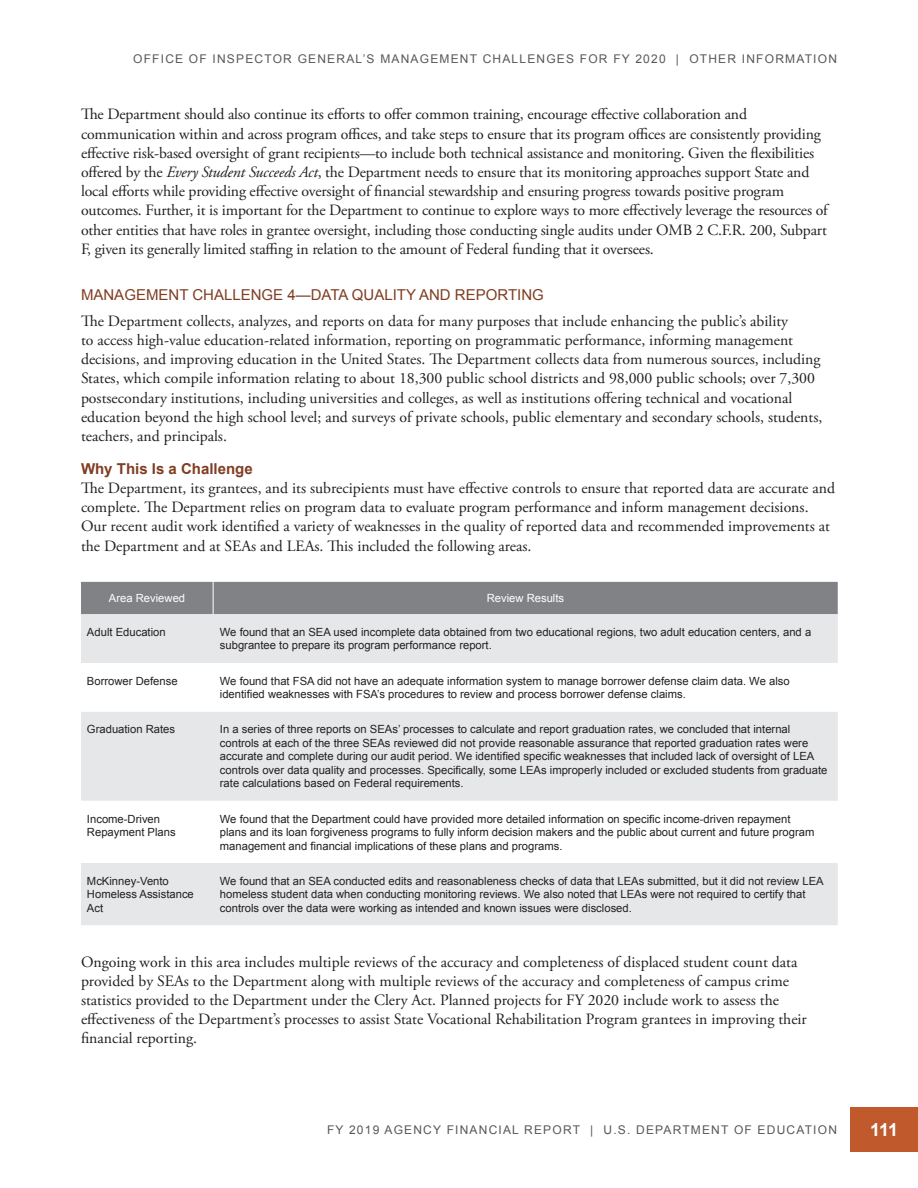
<style>
.page{position:relative;width:918px;height:1188px;background:#fff}
.page>*{position:absolute;margin:0;border:0;box-sizing:border-box;transform-origin:0 0}
.t1{font:700 18px "Arial";color:#fff}
.t2{font:15.75px/19.2px "Adobe Garamond Pro";color:#231f20}
.t3{font:15px "Arial";color:#7f3d22}
.t4{font:700 15px "Arial";color:#7f3d22}
.t5{font:12px "Arial";letter-spacing:.1em;color:#57585a}
.t6{font:11.25px/13.5px "Arial";color:#231f20}
.t7{font:11.25px "Arial";color:#fff}
.s1{font-style:italic}
</style>
<div class="page">
<div style="left:850px;top:1107px;width:68px;height:45px;background:#c0592b"></div>
<div style="left:81px;top:582px;width:757px;height:32px;background:#808285"></div>
<div style="left:81px;top:614px;width:757px;height:311px;background:#e6e7e9"></div>
<svg style="left:81px;top:663px;width:757px;height:200px"></svg>
<hr style="left:213px;top:582px;width:1px;height:32px;background:#fff">
<p class="t5" style="left:133px;top:51px;width:705px">OFFICE OF INSPECTOR GENERAL’S MANAGEMENT CHALLENGES FOR FY 2020 | OTHER INFORMATION</p>
<p class="t2" style="left:81px;top:105px;width:748px">The Department should also continue its efforts to offer common training, encourage effective collaboration and communication within and across program offices, and take steps to ensure that its program offices are consistently providing effective risk-based oversight of grant recipients—to include both technical assistance and monitoring. Given the flexibilities offered by the <span class="s1">Every Student Succeeds Act</span>, the Department needs to ensure that its monitoring approaches support State and local efforts while providing effective oversight of financial stewardship and ensuring progress towards positive program outcomes. Further, it is important for the Department to continue to explore ways to more effectively leverage the resources of other entities that have roles in grantee oversight, including those conducting single audits under OMB 2 C.F.R. 200, Subpart F, given its generally limited staffing in relation to the amount of Federal funding that it oversees.</p>
<h2 class="t3" style="left:81px;top:285px;width:464px">MANAGEMENT CHALLENGE 4—DATA QUALITY AND REPORTING</h2>
<p class="t2" style="left:81px;top:312px;width:743px">The Department collects, analyzes, and reports on data for many purposes that include enhancing the public’s ability<br>to access high-value education-related information, reporting on programmatic performance, informing management decisions, and improving education in the United States. The Department collects data from numerous sources, including States, which compile information relating to about 18,300 public school districts and 98,000 public schools; over 7,300 postsecondary institutions, including universities and colleges, as well as institutions offering technical and vocational education beyond the high school level; and surveys of private schools, public elementary and secondary schools, students, teachers, and principals.</p>
<h3 class="t4" style="left:81px;top:459px;width:173px">Why This Is a Challenge</h3>
<p class="t2" style="left:81px;top:479px;width:756px">The Department, its grantees, and its subrecipients must have effective controls to ensure that reported data are accurate and complete. The Department relies on program data to evaluate program performance and inform management decisions.<br>Our recent audit work identified a variety of weaknesses in the quality of reported data and recommended improvements at the Department and at SEAs and LEAs. This included the following areas.</p>
<p class="t7" style="left:109px;top:591px;width:78px">Area Reviewed</p>
<p class="t7" style="left:487px;top:591px;width:79px">Review Results</p>
<p class="t6" style="left:87px;top:625px;width:80px">Adult Education</p>
<p class="t6" style="left:220px;top:625px;width:593px">We found that an SEA used incomplete data obtained from two educational regions, two adult education centers, and a subgrantee to prepare its program performance report.</p>
<p class="t6" style="left:87px;top:674px;width:92px">Borrower Defense</p>
<p class="t6" style="left:220px;top:674px;width:571px">We found that FSA did not have an adequate information system to manage borrower defense claim data. We also identified weaknesses with FSA’s procedures to review and process borrower defense claims.</p>
<p class="t6" style="left:87px;top:723px;width:90px">Graduation Rates</p>
<p class="t6" style="left:220px;top:723px;width:609px">In a series of three reports on SEAs’ processes to calculate and report graduation rates, we concluded that internal controls at each of the three SEAs reviewed did not provide reasonable assurance that reported graduation rates were accurate and complete during our audit period. We identified specific weaknesses that included lack of oversight of LEA controls over data quality and processes. Specifically, some LEAs improperly included or excluded students from graduate rate calculations based on Federal requirements.</p>
<p class="t6" style="left:87px;top:812px;width:90px">Income-Driven<br>Repayment Plans</p>
<p class="t6" style="left:220px;top:812px;width:596px">We found that the Department could have provided more detailed information on specific income-driven repayment plans and its loan forgiveness programs to fully inform decision makers and the public about current and future program management and financial implications of these plans and programs.</p>
<p class="t6" style="left:87px;top:874px;width:108px">McKinney-Vento<br>Homeless Assistance<br>Act</p>
<p class="t6" style="left:220px;top:874px;width:605px">We found that an SEA conducted edits and reasonableness checks of data that LEAs submitted, but it did not review LEA homeless student data when conducting monitoring reviews. We also noted that LEAs were not required to certify that controls over the data were working as intended and known issues were disclosed.</p>
<p class="t2" style="left:81px;top:953px;width:727px">Ongoing work in this area includes multiple reviews of the accuracy and completeness of displaced student count data provided by SEAs to the Department along with multiple reviews of the accuracy and completeness of campus crime statistics provided to the Department under the Clery Act. Planned projects for FY 2020 include work to assess the effectiveness of the Department’s processes to assist State Vocational Rehabilitation Program grantees in improving their financial reporting.</p>
<p class="t5" style="left:327px;top:1122px;width:511px">FY 2019 AGENCY FINANCIAL REPORT | U.S. DEPARTMENT OF EDUCATION</p>
<p class="t1" style="left:870px;top:1118px;width:30px">111</p>
</div>
